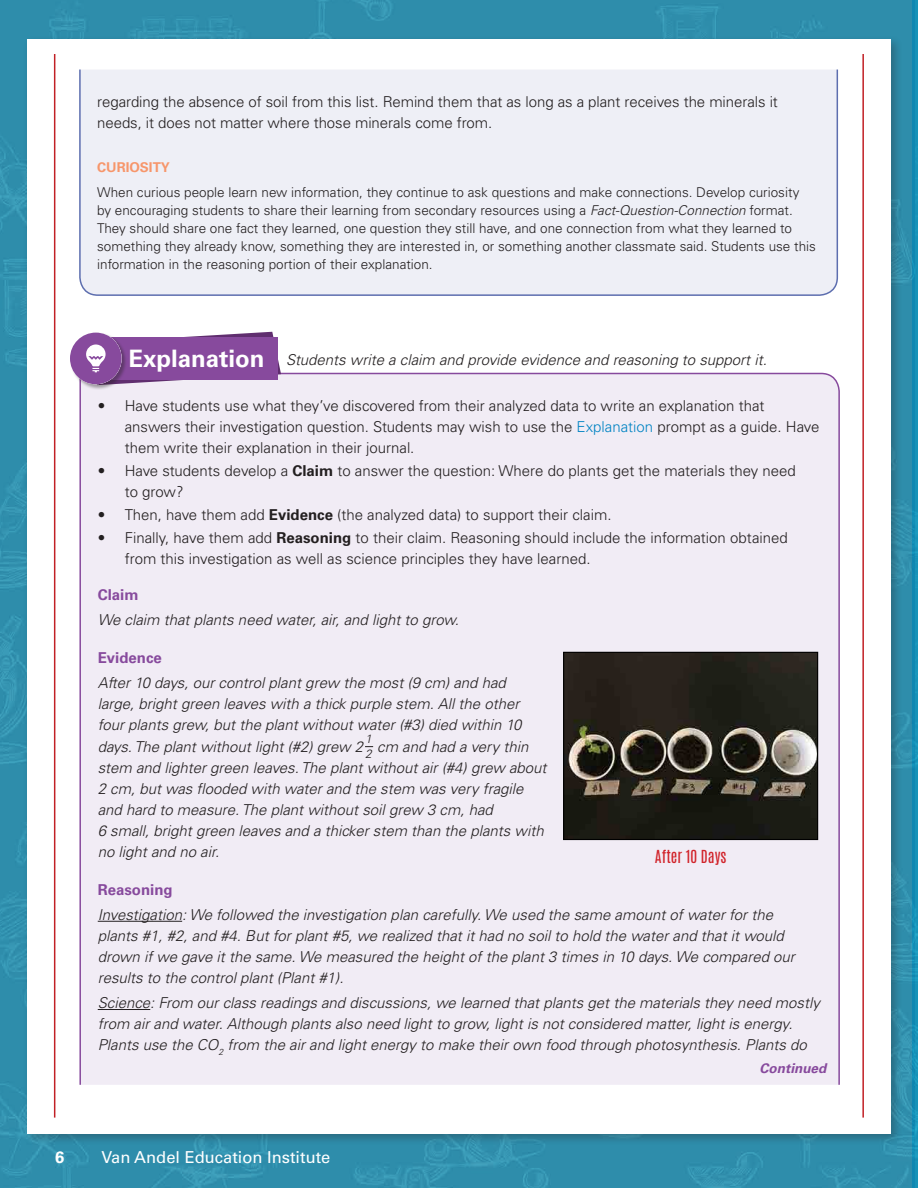
<style>
.page{position:relative;width:918px;height:1188px;background:#fff}
.page>*{position:absolute;margin:0;border:0;box-sizing:border-box;transform-origin:0 0}
.Boxed_-_white_panel{font:700 24px "Univers LT Std";color:#fff}
.t1{font:16.5px "Univers LT Std";color:#fff}
.t2{font:700 16.5px "Univers LT Std";color:#fff}
.Explain_-_body_text{font:italic 300 15px/21px "Univers LT Std";color:#231f20}
.Boxed___body_text{font:300 15px/21px "Univers LT Std";color:#231f20}
.Boxed_-_panel_text{font:italic 300 15px "Univers LT Std";color:#231f20}
.Explain_-_Head{font:700 15px "Univers LT Std";color:#874a9d}
.t3{font:15px "Antonio";color:#d1232a}
.HOM_-_body_text{font:300 13.5px/18px "Univers LT Std";color:#231f20}
.HOM_-_Head{font:700 13.5px "Univers LT Std";color:#f7966b}
.Boxed_-_white_panel-2{font:italic 700 13.5px "Univers LT Std";color:#874a9d}
.t4{font:italic 300 12px/15px "Univers LT Std";color:#231f20}
.s1{font-style:italic}
.s2{color:#0083c3}
.s3{font-weight:700}
</style>
<div class="page">
<img style="left:0;top:0;width:912px;height:1188px">
<div style="left:23px;top:35px;width:881px;height:1111px;background:#231f20;opacity:.3"></div>
<div style="left:27px;top:39px;width:864px;height:1095px;background:#fff"></div>
<div style="left:912px;top:0;width:6px;height:1188px;background:#1087b1"></div>
<hr style="left:915px;top:0;width:3px;height:1188px;background:#1692b7">
<hr style="left:54px;top:54px;width:1px;height:1064px;background:#c12025">
<hr style="left:862px;top:54px;width:2px;height:1064px;background:#c12025">
<div style="left:79px;top:372px;width:761px;height:713px;background:#f1ecf5"></div>
<div style="left:79px;top:69px;width:760px;height:227px;background:#eeeff6"></div>
<hr style="left:98px;top:921px;width:84px;height:1px;background:#231f20">
<hr style="left:98px;top:1009px;width:52px;height:1px;background:#231f20">
<div style="left:70px;top:332px;width:58px;height:58px;background:#231f20;opacity:.4"></div>
<svg style="left:70px;top:332px;width:211px;height:53px;background:#9a69ab"></svg>
<img style="left:565px;top:654px;width:251px;height:184px">
<div style="left:563px;top:652px;width:255px;height:188px;border:1px solid #000"></div>
<p class="Boxed___body_text" style="left:97px;top:92px;width:682px">regarding the absence of soil from this list. Remind them that as long as a plant receives the minerals it needs, it does not matter where those minerals come from.</p>
<p class="HOM_-_Head" style="left:97px;top:160px;width:74px">CURIOSITY</p>
<p class="HOM_-_body_text" style="left:97px;top:183px;width:720px">When curious people learn new information, they continue to ask questions and make connections. Develop curiosity by encouraging students to share their learning from secondary resources using a <span class="s1">Fact-Question-Connection</span> format.<br>They should share one fact they learned, one question they still have, and one connection from what they learned to something they already know, something they are interested in, or something another classmate said. Students use this information in the reasoning portion of their explanation.</p>
<p class="Boxed_-_white_panel" style="left:129px;top:345px;width:138px">Explanation</p>
<p class="Boxed_-_white_panel" style="left:145px;top:345px;width:138px">Explanation</p>
<p class="Boxed_-_panel_text" style="left:286px;top:351px;width:482px">Students write a claim and provide evidence and reasoning to support it.</p>
<p class="Boxed___body_text" style="left:125px;top:395px;width:696px;text-indent:-27px">• Have students use what they’ve discovered from their analyzed data to write an explanation that answers their investigation question. Students may wish to use the <span class="s2">Explanation</span> prompt as a guide. Have them write their explanation in their journal.</p>
<p class="Boxed___body_text" style="left:125px;top:460px;width:673px;text-indent:-27px">• Have students develop a <span class="s3">Claim</span> to answer the question: Where do plants get the materials they need to grow?</p>
<p class="Boxed___body_text" style="left:98px;top:504px;width:515px">• Then, have them add <span class="s3">Evidence</span> (the analyzed data) to support their claim.</p>
<p class="Boxed___body_text" style="left:125px;top:527px;width:665px;text-indent:-27px">• Finally, have them add <span class="s3">Reasoning</span> to their claim. Reasoning should include the information obtained from this investigation as well as science principles they have learned.</p>
<p class="Explain_-_Head" style="left:98px;top:586px;width:42px">Claim</p>
<p class="Explain_-_body_text" style="left:98px;top:610px;width:363px">We claim that plants need water, air, and light to grow.</p>
<p class="Explain_-_Head" style="left:98px;top:649px;width:66px">Evidence</p>
<p class="Explain_-_body_text" style="left:98px;top:673px;width:425px">After 10 days, our control plant grew the most (9 cm) and had large, bright green leaves with a thick purple stem. All the other four plants grew, but the plant without water (#3) died within 10 days. The plant without light (#2) grew 2</p>
<p class="t4" style="left:365px;top:732px;width:8px">1<br>2</p>
<p class="Explain_-_body_text" style="left:98px;top:736px;width:450px;text-indent:280px">cm and had a very thin stem and lighter green leaves. The plant without air (#4) grew about 2 cm, but was flooded with water and the stem was very fragile and hard to measure. The plant without soil grew 3 cm, had<br>6 small, bright green leaves and a thicker stem than the plants with no light and no air.</p>
<p class="Explain_-_Head" style="left:98px;top:880px;width:77px">Reasoning</p>
<p class="Explain_-_body_text" style="left:98px;top:904px;width:699px">Investigation: We followed the investigation plan carefully. We used the same amount of water for the plants #1, #2, and #4. But for plant #5, we realized that it had no soil to hold the water and that it would drown if we gave it the same. We measured the height of the plant 3 times in 10 days. We compared our results to the control plant (Plant #1).</p>
<p class="Explain_-_body_text" style="left:98px;top:992px;width:724px">Science: From our class readings and discussions, we learned that plants get the materials they need mostly from air and water. Although plants also need light to grow, light is not considered matter, light is energy.<br>Plants use the CO<sub>2</sub> from the air and light energy to make their own food through photosynthesis. Plants do</p>
<p class="t3" style="left:655px;top:846px;width:73px">After 10 Days</p>
<p class="t2" style="left:55px;top:1148px;width:11px">6</p>
<p class="t1" style="left:102px;top:1148px;width:230px">Van Andel Education Institute</p>
<p class="Boxed_-_white_panel-2" style="left:760px;top:1060px;width:68px">Continued</p>
</div>
